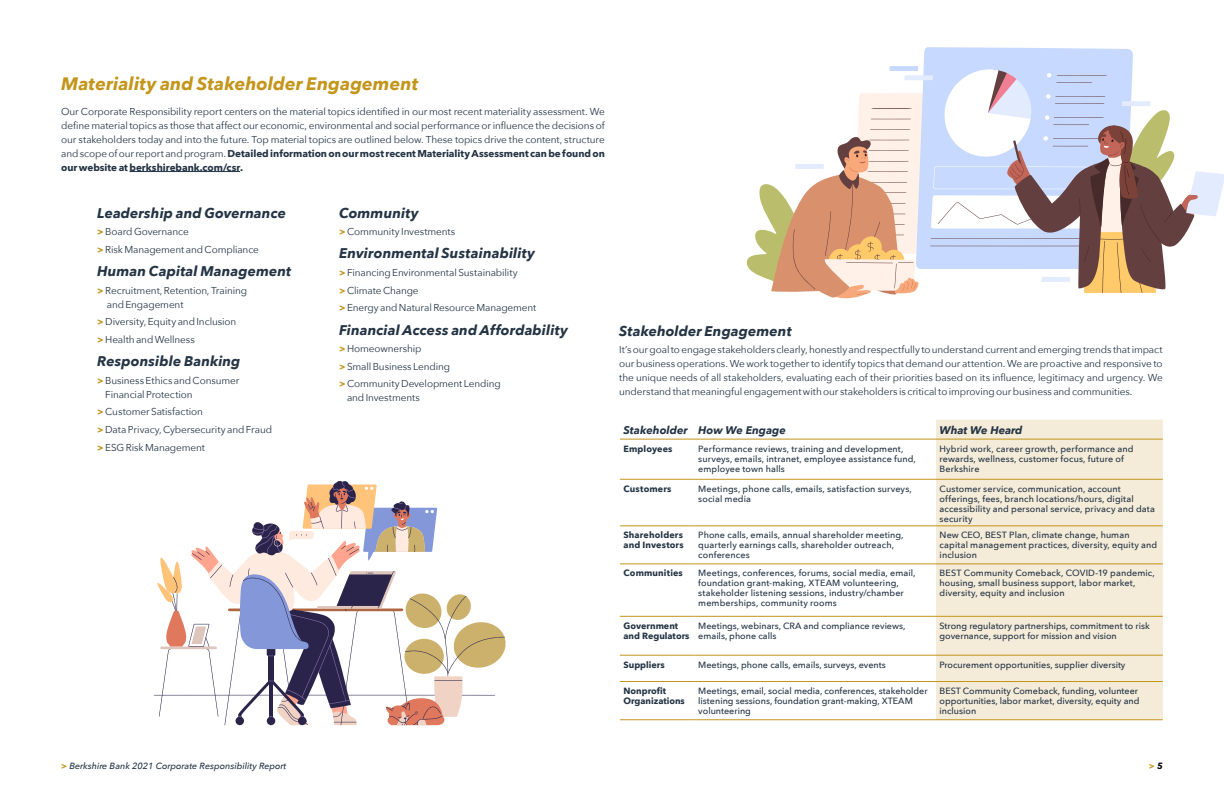
<style>
.page{position:relative;width:1224px;height:792px;background:#fff}
.page>*{position:absolute;margin:0;border:0;box-sizing:border-box;transform-origin:0 0}
.t1{font:italic 700 18px "Avenir Next";letter-spacing:.01em;color:#c3951a}
.t2{font:italic 700 14px "Avenir Next";letter-spacing:.01em;color:#243444}
.t3{font:italic 700 11px "Avenir Next";color:#243444}
.t4{font:10px/14px "Avenir Next";letter-spacing:-.01em;color:#243444}
.t5{font:500 9px/10px "Avenir Next";letter-spacing:.01em;color:#243444}
.t6{font:700 9px/10px "Avenir Next";color:#243444}
.t7{font:italic 500 9px "Avenir Next";color:#243444}
.t8{font:italic 700 9px "Avenir Next";color:#c3951a}
.s1{font-weight:700}
.s2{font-weight:700;color:#c3951a}
.s3{color:#000}
</style>
<div class="page">
<svg style="left:923px;top:47px;width:210px;height:19px;background:#cadbff"></svg>
<svg style="left:746px;top:66px;width:478px;height:233px"></svg>
<hr style="left:129px;top:171px;width:111px;height:1px;background:#243444">
<div style="left:936px;top:420px;width:227px;height:300px;background:#f4ebd9"></div>
<hr style="left:620px;top:439px;width:75px;height:1px;background:#c3951a">
<hr style="left:695px;top:439px;width:241px;height:1px;background:#c3951a">
<hr style="left:936px;top:439px;width:227px;height:1px;background:#c3951a">
<hr style="left:620px;top:479px;width:75px;height:1px;background:#c3951a">
<hr style="left:695px;top:479px;width:241px;height:1px;background:#c3951a">
<hr style="left:936px;top:479px;width:227px;height:1px;background:#c3951a">
<hr style="left:620px;top:526px;width:75px;height:1px;background:#c3951a">
<hr style="left:695px;top:526px;width:241px;height:1px;background:#c3951a">
<hr style="left:936px;top:526px;width:227px;height:1px;background:#c3951a">
<hr style="left:620px;top:564px;width:75px;height:1px;background:#c3951a">
<hr style="left:695px;top:564px;width:241px;height:1px;background:#c3951a">
<hr style="left:936px;top:564px;width:227px;height:1px;background:#c3951a">
<hr style="left:620px;top:616px;width:75px;height:1px;background:#c3951a">
<hr style="left:695px;top:616px;width:241px;height:1px;background:#c3951a">
<hr style="left:936px;top:616px;width:227px;height:1px;background:#c3951a">
<hr style="left:620px;top:655px;width:75px;height:1px;background:#c3951a">
<hr style="left:695px;top:655px;width:241px;height:1px;background:#c3951a">
<hr style="left:936px;top:655px;width:227px;height:1px;background:#c3951a">
<hr style="left:620px;top:681px;width:75px;height:1px;background:#c3951a">
<hr style="left:695px;top:681px;width:241px;height:1px;background:#c3951a">
<hr style="left:936px;top:681px;width:227px;height:1px;background:#c3951a">
<hr style="left:620px;top:720px;width:75px;height:1px;background:#c3951a">
<hr style="left:695px;top:720px;width:241px;height:1px;background:#c3951a">
<hr style="left:936px;top:720px;width:227px;height:1px;background:#c3951a">
<svg style="left:154px;top:481px;width:352px;height:244px"></svg>
<h1 class="t1" style="left:61px;top:68px;width:359px">Materiality and Stakeholder Engagement</h1>
<p class="t4" style="left:61px;top:104px;width:545px;text-align:justify">Our Corporate Responsibility report centers on the material topics identified in our most recent materiality assessment. We define material topics as those that affect our economic, environmental and social performance or influence the decisions of our stakeholders today and into the future. Top material topics are outlined below. These topics drive the content, structure and scope of our report and program. <span class="s1">Detailed information on our most recent Materiality Assessment can be found on our website at berkshirebank.com/csr.</span></p>
<h2 class="t2" style="left:97px;top:201px;width:190px">Leadership and Governance</h2>
<p class="t4" style="left:97px;top:222px;width:163px;line-height:17.6px"><span class="s2">&gt;</span>Board Governance<br><span class="s2">&gt;</span>Risk Management and Compliance</p>
<h2 class="t2" style="left:97px;top:259px;width:196px">Human Capital Management</h2>
<p class="t4" style="left:107px;top:283px;width:142px;text-indent:-10px"><span class="s2">&gt;</span>Recruitment, Retention, Training and Engagement</p>
<p class="t4" style="left:97px;top:313px;width:141px;line-height:17.6px"><span class="s2">&gt;</span>Diversity, Equity and Inclusion <span class="s2">&gt;</span>Health and Wellness</p>
<h2 class="t2" style="left:97px;top:349px;width:145px">Responsible Banking</h2>
<p class="t4" style="left:105px;top:373px;width:136px;text-indent:-8px"><span class="s2">&gt;</span>Business Ethics and Consumer<br>Financial Protection</p>
<p class="t4" style="left:97px;top:403px;width:176px;line-height:17.6px"><span class="s2">&gt;</span>Customer Satisfaction<br><span class="s2">&gt;</span>Data Privacy, Cybersecurity and Fraud <span class="s2">&gt;</span>ESG Risk Management</p>
<h2 class="t2" style="left:339px;top:201px;width:81px">Community</h2>
<p class="t4" style="left:339px;top:224px;width:118px"><span class="s2">&gt;</span>Community Investments</p>
<h2 class="t2" style="left:339px;top:241px;width:198px">Environmental Sustainability</h2>
<p class="t4" style="left:339px;top:263px;width:199px;line-height:17.6px"><span class="s2">&gt;</span>Financing Environmental Sustainability <span class="s2">&gt;</span>Climate Change<br><span class="s2">&gt;</span>Energy and Natural Resource Management</p>
<h2 class="t2" style="left:339px;top:318px;width:231px">Financial Access and Affordability</h2>
<p class="t4" style="left:339px;top:340px;width:163px;line-height:17.6px"><span class="s2">&gt;</span>Homeownership<br><span class="s2">&gt;</span>Small Business Lending <span class="s2">&gt;</span>Community Development Lending</p>
<p class="t4" style="left:347px;top:391px;width:74px">and Investments</p>
<h2 class="t2" style="left:619px;top:319px;width:174px">Stakeholder Engagement</h2>
<p class="t4" style="left:619px;top:342px;width:545px;text-align:justify">It’s our goal to engage stakeholders clearly, honestly and respectfully to understand current and emerging trends that impact our business operations. We work together to identify topics that demand our attention. We are proactive and responsive to the unique needs of all stakeholders, evaluating each of their priorities based on its influence, legitimacy and urgency. We understand that meaningful engagement with our stakeholders is critical to improving our business and communities.</p>
<p class="t3" style="left:623px;top:421px;width:164px">Stakeholder How We Engage</p>
<p class="t3" style="left:940px;top:421px;width:84px">What We Heard</p>
<p class="t6" style="left:623px;top:443px;width:50px">Employees</p>
<p class="t5" style="left:698px;top:443px;width:219px">Performance reviews, training and development, surveys, emails, intranet, employee assistance fund, employee town halls</p>
<p class="t5" style="left:940px;top:443px;width:195px">Hybrid work, career growth, performance and rewards, wellness, customer focus, future of<br>Berkshire</p>
<p class="t6" style="left:623px;top:484px;width:50px">Customers</p>
<p class="t5" style="left:698px;top:483px;width:215px">Meetings, phone calls, emails, satisfaction surveys, social media</p>
<p class="t5" style="left:940px;top:483px;width:217px">Customer service, communication, account offerings, fees, branch locations/hours, digital accessibility and personal service, privacy and data security</p>
<p class="t6" style="left:623px;top:530px;width:62px">Shareholders and Investors</p>
<p class="t5" style="left:698px;top:530px;width:207px">Phone calls, emails, annual shareholder meeting, quarterly earnings calls, shareholder outreach, conferences</p>
<p class="t5" style="left:940px;top:530px;width:219px">New CEO, BEST Plan, climate change, human capital management practices, diversity, equity and inclusion</p>
<p class="t6" style="left:623px;top:568px;width:61px">Communities</p>
<p class="t5" style="left:698px;top:568px;width:219px">Meetings, conferences, forums, social media, email, foundation grant-making, XTEAM volunteering, stakeholder listening sessions, industry/chamber memberships, community rooms</p>
<p class="t5" style="left:940px;top:568px;width:217px">BEST Community Comeback, COVID-19 pandemic, housing, small business support, labor market, diversity, equity and inclusion</p>
<p class="t6" style="left:623px;top:621px;width:68px">Government and Regulators</p>
<p class="t5" style="left:698px;top:620px;width:209px">Meetings, webinars, CRA and compliance reviews, emails, phone calls</p>
<p class="t5" style="left:940px;top:620px;width:212px">Strong regulatory partnerships, commitment to risk governance, support for mission and vision</p>
<p class="t6" style="left:623px;top:660px;width:43px">Suppliers</p>
<p class="t5" style="left:698px;top:659px;width:189px">Meetings, phone calls, emails, surveys, events</p>
<p class="t5" style="left:940px;top:659px;width:187px">Procurement opportunities, supplier diversity</p>
<p class="t6" style="left:623px;top:686px;width:63px">Nonprofit<br>Organizations</p>
<p class="t5" style="left:698px;top:686px;width:231px">Meetings, email, social media, conferences, stakeholder listening sessions, foundation grant-making, XTEAM volunteering</p>
<p class="t5" style="left:940px;top:686px;width:201px">BEST Community Comeback, funding, volunteer opportunities, labor market, diversity, equity and inclusion</p>
<p class="t7" style="left:61px;top:758px;width:227px"><span class="s2">&gt;</span> Berkshire Bank 2021 Corporate Responsibility Report</p>
<p class="t8" style="left:1149px;top:758px;width:16px">&gt; <span class="s3">5</span></p>
</div>
